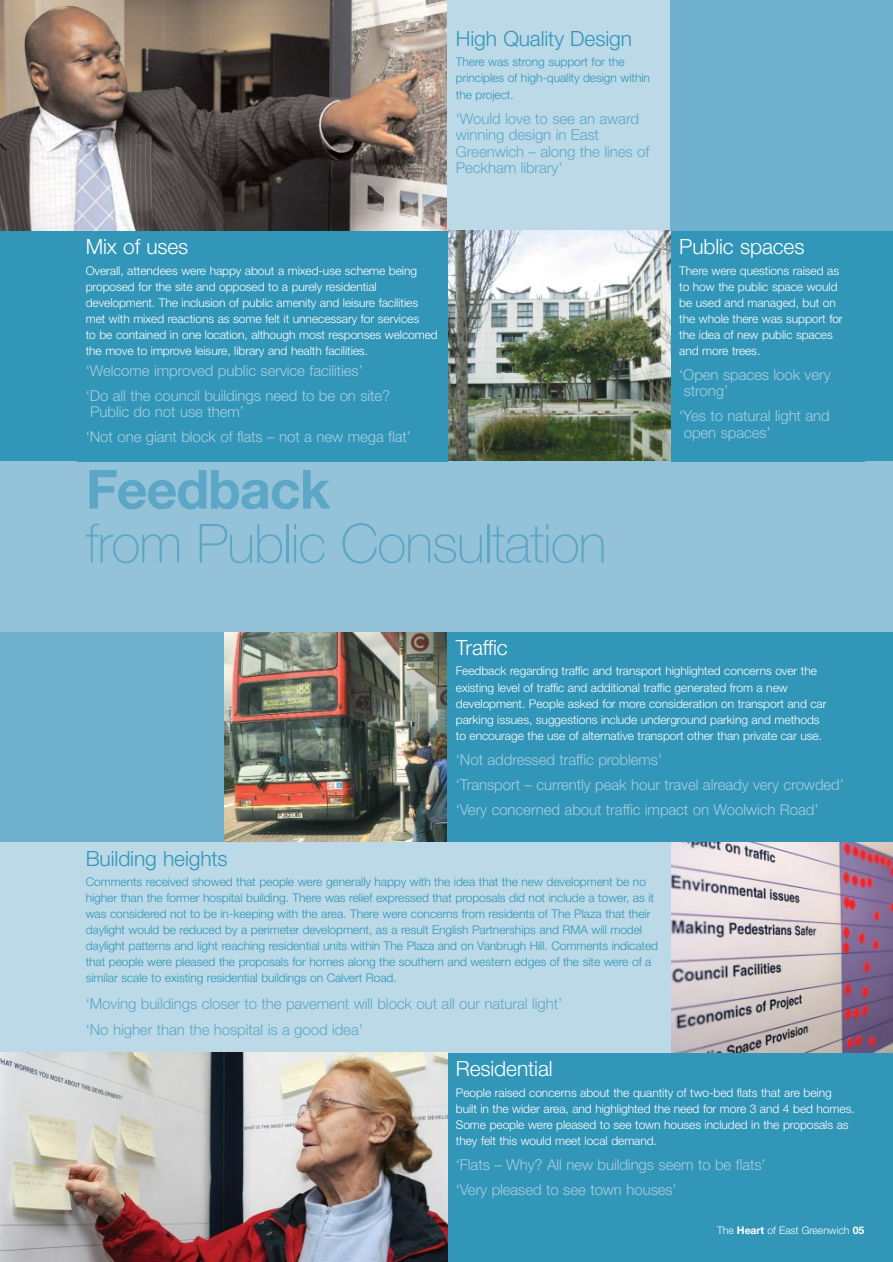
<style>
.page{position:relative;width:893px;height:1262px;background:#fff}
.page>*{position:absolute;margin:0;border:0;box-sizing:border-box;transform-origin:0 0}
.t1{font:100 54px "Helvetica Neue";letter-spacing:-.02em;color:#5da7c6}
.t2{font:700 54px "Helvetica Neue";letter-spacing:-.02em;color:#5da7c6}
.t3{font:300 21px "Helvetica Neue";letter-spacing:-.005em;color:#fff}
.t4{font:300 21px "Helvetica Neue";letter-spacing:-.005em;color:#3196b8}
.t5{font:300 15px/25px "Helvetica Neue";letter-spacing:-.005em;color:#a8cee0}
.t6{font:300 15px/16.5px "Helvetica Neue";letter-spacing:-.005em;color:#5da7c6}
.t7{font:300 12px/16px "Helvetica Neue";letter-spacing:-.005em;color:#fff}
.t8{font:300 12px/16px "Helvetica Neue";letter-spacing:-.005em;color:#3196b8}
.t9{font:300 10.5px "Helvetica Neue";letter-spacing:-.005em;color:#fff}
.s1{font-weight:700}
</style>
<div class="page">
<div style="left:0;top:0;width:892px;height:1261px;background:#3196b8"></div>
<img style="left:0;top:0;width:447px;height:231px">
<div style="left:447px;top:0;width:223px;height:231px;background:#bbd9e7"></div>
<img style="left:448px;top:231px;width:222px;height:230px">
<div style="left:670px;top:0;width:222px;height:231px;background:#6fb0cc"></div>
<div style="left:0;top:631px;width:224px;height:211px;background:#6fb0cc"></div>
<img style="left:224px;top:631px;width:223px;height:211px">
<div style="left:0;top:842px;width:224px;height:210px;background:#bbd9e7"></div>
<img style="left:670px;top:842px;width:222px;height:210px">
<div style="left:0;top:461px;width:892px;height:170px;background:#94c3d9"></div>
<div style="left:77px;top:842px;width:593px;height:210px;background:#bbd9e7"></div>
<img style="left:0;top:1052px;width:447px;height:209px">
<h2 class="t4" style="left:456px;top:31px;width:177px">High Quality Design</h2>
<p class="t8" style="left:456px;top:55px;width:196px">There was strong support for the principles of high-quality design within the project.</p>
<p class="t6" style="left:456px;top:111px;width:195px">‘Would love to see an award winning design in East<br>Greenwich – along the lines of<br>Peckham library’</p>
<h2 class="t3" style="left:86px;top:239px;width:104px">Mix of uses</h2>
<p class="t7" style="left:86px;top:263px;width:353px">Overall, attendees were happy about a mixed-use scheme being proposed for the site and opposed to a purely residential development. The inclusion of public amenity and leisure facilities met with mixed reactions as some felt it unnecessary for services<br>to be contained in one location, although most responses welcomed the move to improve leisure, library and health facilities.</p>
<p class="t5" style="left:86px;top:359px;width:306px">‘Welcome improved public service facilities’<br>‘Do all the council buildings need to be on site?</p>
<p class="t5" style="left:86px;top:401px;width:327px">Public do not use them’<br>‘Not one giant block of flats – not a new mega flat’</p>
<h1 class="t2" style="left:86px;top:470px;width:246px">Feedback</h1>
<h1 class="t1" style="left:86px;top:524px;width:522px">from Public Consultation</h1>
<h2 class="t3" style="left:679px;top:239px;width:127px">Public spaces</h2>
<p class="t7" style="left:679px;top:263px;width:165px">There were questions raised as to how the public space would be used and managed, but on the whole there was support for the idea of new public spaces and more trees.</p>
<p class="t5" style="left:683px;top:368px;width:148px;line-height:16.5px;text-indent:-5px">‘Open spaces look very strong’</p>
<p class="t5" style="left:683px;top:409px;width:147px;line-height:16.5px;text-indent:-5px">‘Yes to natural light and open spaces’</p>
<h2 class="t3" style="left:456px;top:640px;width:53px">Traffic</h2>
<p class="t7" style="left:456px;top:664px;width:372px">Feedback regarding traffic and transport highlighted concerns over the existing level of traffic and additional traffic generated from a new development. People asked for more consideration on transport and car parking issues, suggestions include underground parking and methods to encourage the use of alternative transport other than private car use.</p>
<p class="t5" style="left:456px;top:748px;width:389px">‘Not addressed traffic problems’<br>‘Transport – currently peak hour travel already very crowded’ ‘Very concerned about traffic impact on Woolwich Road’</p>
<h2 class="t4" style="left:86px;top:850px;width:143px">Building heights</h2>
<p class="t8" style="left:86px;top:875px;width:573px">Comments received showed that people were generally happy with the idea that the new development be no higher than the former hospital building. There was relief expressed that proposals did not include a tower, as it was considered not to be in-keeping with the area. There were concerns from residents of The Plaza that their daylight would be reduced by a perimeter development, as a result English Partnerships and RMA will model daylight patterns and light reaching residential units within The Plaza and on Vanbrugh Hill. Comments indicated that people were pleased the proposals for homes along the southern and western edges of the site were of a similar scale to existing residential buildings on Calvert Road.</p>
<p class="t6" style="left:86px;top:991px;width:478px;line-height:26.5px">‘Moving buildings closer to the pavement will block out all our natural light’ ‘No higher than the hospital is a good idea’</p>
<h2 class="t3" style="left:456px;top:1061px;width:98px">Residential</h2>
<p class="t7" style="left:456px;top:1085px;width:400px">People raised concerns about the quantity of two-bed flats that are being built in the wider area, and highlighted the need for more 3 and 4 bed homes.<br>Some people were pleased to see town houses included in the proposals as they felt this would meet local demand.</p>
<p class="t5" style="left:456px;top:1153px;width:311px">‘Flats – Why? All new buildings seem to be flats’ ‘Very pleased to see town houses’</p>
<p class="t9" style="left:717px;top:1226px;width:149px">The <span class="s1">Heart</span> of East Greenwich <span class="s1">05</span></p>
</div>
